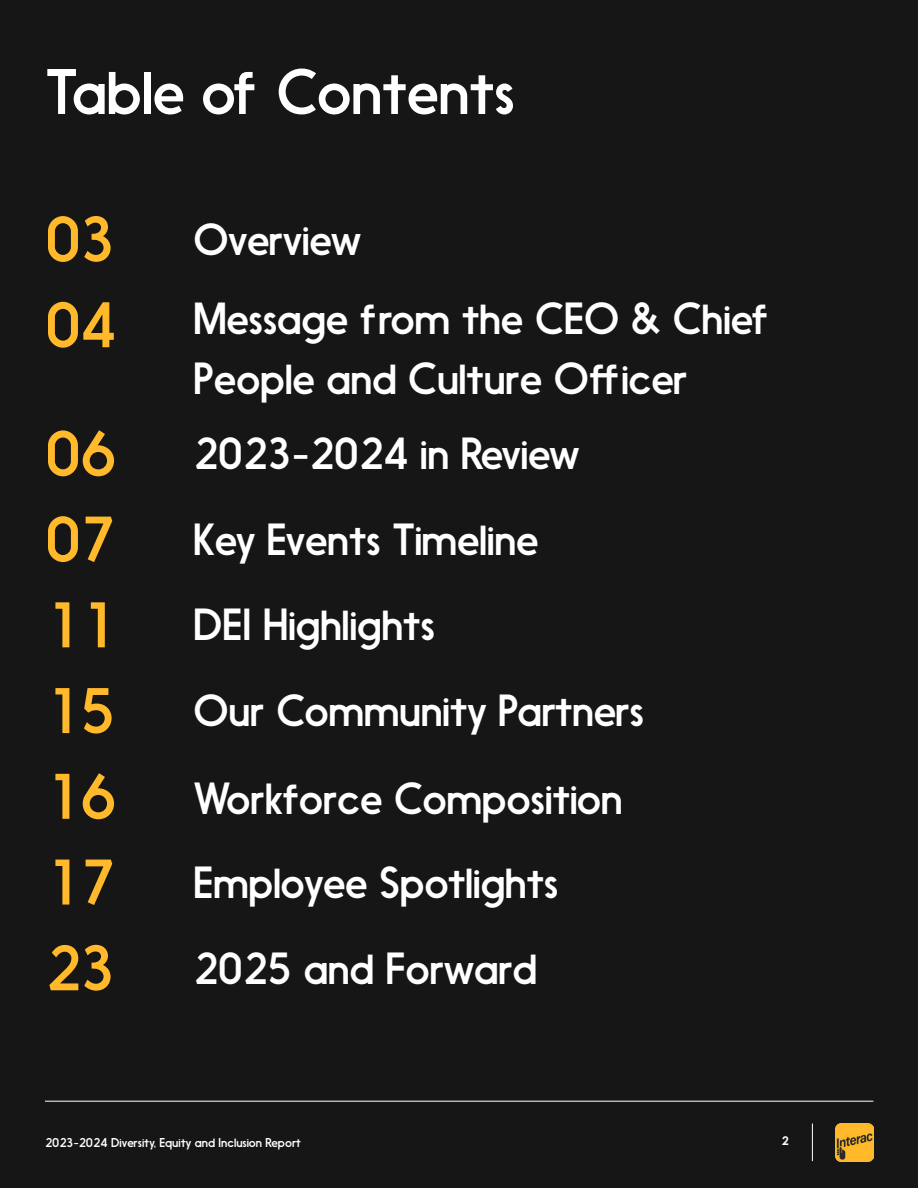
<style>
.page{position:relative;width:918px;height:1188px;background:#fff}
.page>*{position:absolute;margin:0;border:0;box-sizing:border-box;transform-origin:0 0}
.t1{font:60px/85.8px "Nanami";letter-spacing:-.01em;color:#ffb92a}
.t2{font:60px "Nanami";letter-spacing:-.01em;color:#fff}
.t3{font:42px/85.8px "Nanami";letter-spacing:-.01em;color:#fff}
.t4{font:12px "Nanami";color:#fff}
.t5{font:700 12px "Century Gothic Pro";color:#fff}
</style>
<div class="page">
<div style="left:0;top:0;width:917px;height:1187px;background:#161617"></div>
<img style="left:836px;top:1123px;width:37px;height:38px">
<hr style="left:812px;top:1124px;width:1px;height:37px;background:#fff">
<hr style="left:45px;top:1101px;width:828px;height:1px;background:#fff">
<h1 class="t2" style="left:45px;top:57px;width:471px">Table of Contents</h1>
<h1 class="t1" style="left:45px;top:197px;width:73px">03<br>04</h1>
<h1 class="t1" style="left:45px;top:411px;width:73px;text-align:justify">06<br>07<br>11<br>15</h1>
<h1 class="t1" style="left:45px;top:754px;width:73px">16</h1>
<h1 class="t1" style="left:45px;top:840px;width:73px">17<br>23</h1>
<p class="t3" style="left:193px;top:200px;width:579px;line-height:79.1px">Overview<br>Message from the CEO &amp; Chief</p>
<p class="t3" style="left:193px;top:341px;width:496px;line-height:75.4px">People and Culture Officer<br>2023-2024 in Review</p>
<p class="t3" style="left:193px;top:497px;width:453px">Key Events Timeline<br>DEI Highlights<br>Our Community Partners</p>
<p class="t3" style="left:193px;top:756px;width:431px">Workforce Composition</p>
<p class="t3" style="left:193px;top:840px;width:367px">Employee Spotlights<br>2025 and Forward</p>
<p class="t4" style="left:45px;top:1135px;width:258px">2023-2024 Diversity, Equity and Inclusion Report</p>
<p class="t5" style="left:782px;top:1133px;width:8px">2</p>
</div>
